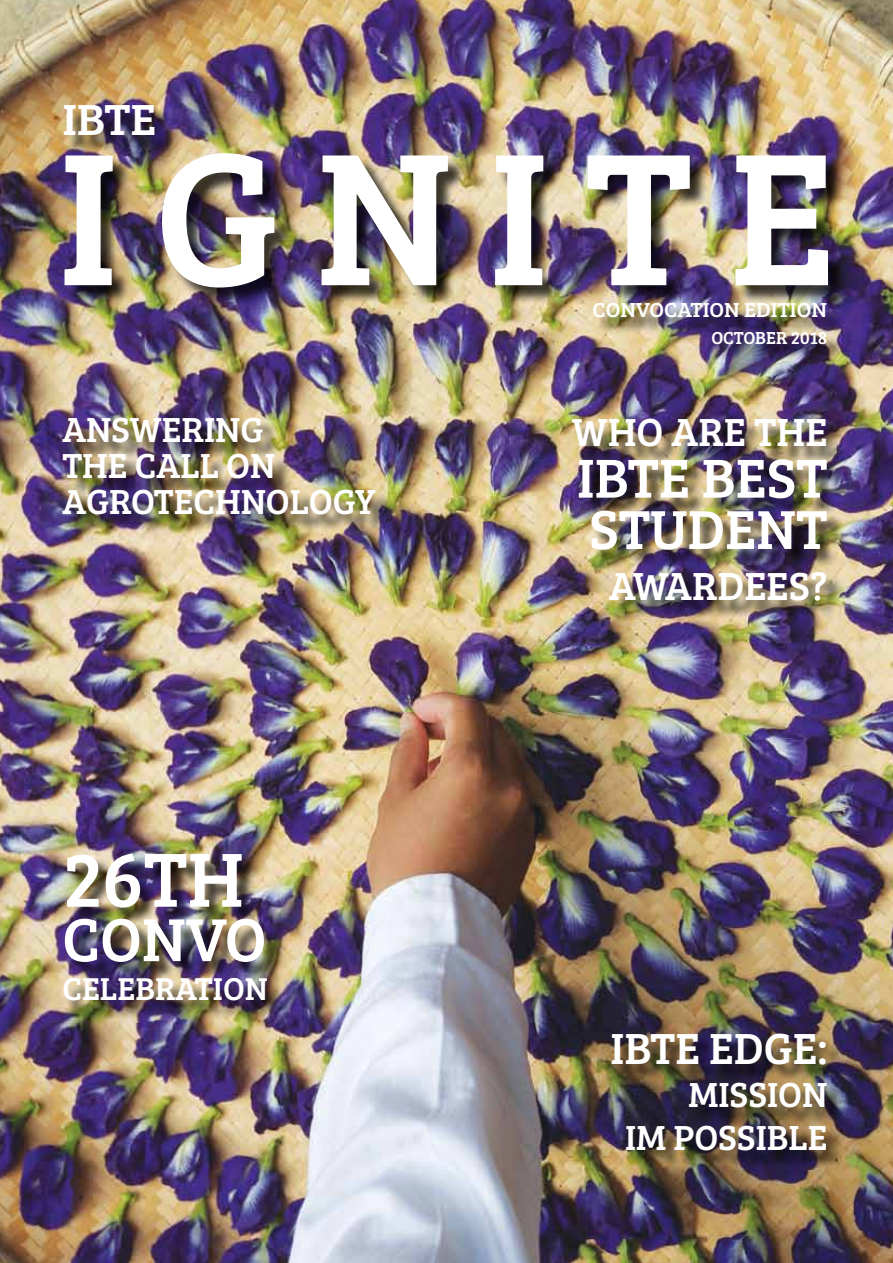
<style>
.page{position:relative;width:893px;height:1263px;background:#fff}
.page>*{position:absolute;margin:0;border:0;box-sizing:border-box;transform-origin:0 0}
.t1{font:195px "Bree Serif";color:#fff}
.t2{font:79.2px "Bree Serif";color:#fff}
.t3{font:62.7px "Bree Serif";color:#fff}
.t4{font:56.7px/51.3px "Bree Serif";color:#fff}
.t5{font:45px "Bree Serif";color:#fff}
.t6{font:45px "Bree Serif";color:#fff;scale:1.05 1}
.t7{font:40.5px "Bree Serif";color:#fff}
.t8{font:36px/36px "Bree Serif";color:#fff;text-align:right}
.t9{font:32.7px "Bree Serif";color:#fff}
.t10{font:21px "Bree Serif";color:#fff;scale:1.05 1}
.t11{font:18px "Bree Serif";color:#fff}
</style>
<div class="page">
<img style="left:0;top:0;width:893px;height:1263px">
<div style="left:67px;top:156px;width:779px;height:150px;background:#000;opacity:.75"></div>
<div style="left:66px;top:107px;width:107px;height:46px;background:#000;opacity:.75"></div>
<div style="left:596px;top:305px;width:248px;height:30px;background:#000;opacity:.75"></div>
<div style="left:614px;top:1036px;width:230px;height:133px;background:#000;opacity:.75"></div>
<div style="left:65px;top:419px;width:328px;height:113px;background:#000;opacity:.75"></div>
<div style="left:714px;top:333px;width:130px;height:29px;background:#000;opacity:.75"></div>
<div style="left:66px;top:855px;width:218px;height:164px;background:#000;opacity:.75"></div>
<div style="left:574px;top:421px;width:271px;height:198px;background:#000;opacity:.75"></div>
<p class="t6" style="left:62px;top:87px;width:91px">IBTE</p>
<h1 class="t1" style="left:58px;top:75px;width:779px">I G N I T E</h1>
<p class="t10" style="left:592px;top:294px;width:225px">CONVOCATION EDITION</p>
<p class="t8" style="left:62px;top:409px;width:315px;text-align:left">ANSWERING<br>THE CALL ON<br>AGROTECHNOLOGY</p>
<h2 class="t2" style="left:62px;top:821px;width:183px">26TH</h2>
<h3 class="t3" style="left:62px;top:894px;width:206px">CONVO</h3>
<p class="t9" style="left:62px;top:965px;width:207px">CELEBRATION</p>
<p class="t11" style="left:711px;top:325px;width:118px">OCTOBER 2018</p>
<p class="t7" style="left:572px;top:403px;width:257px">WHO ARE THE</p>
<h3 class="t4" style="left:577px;top:449px;width:252px">IBTE BEST<br>STUDENT</h3>
<p class="t7" style="left:609px;top:557px;width:220px">AWARDEES?</p>
<p class="t5" style="left:611px;top:1015px;width:218px">IBTE EDGE:</p>
<p class="t8" style="left:625px;top:1071px;width:204px;line-height:43.2px">MISSION<br>IM POSSIBLE</p>
</div>
